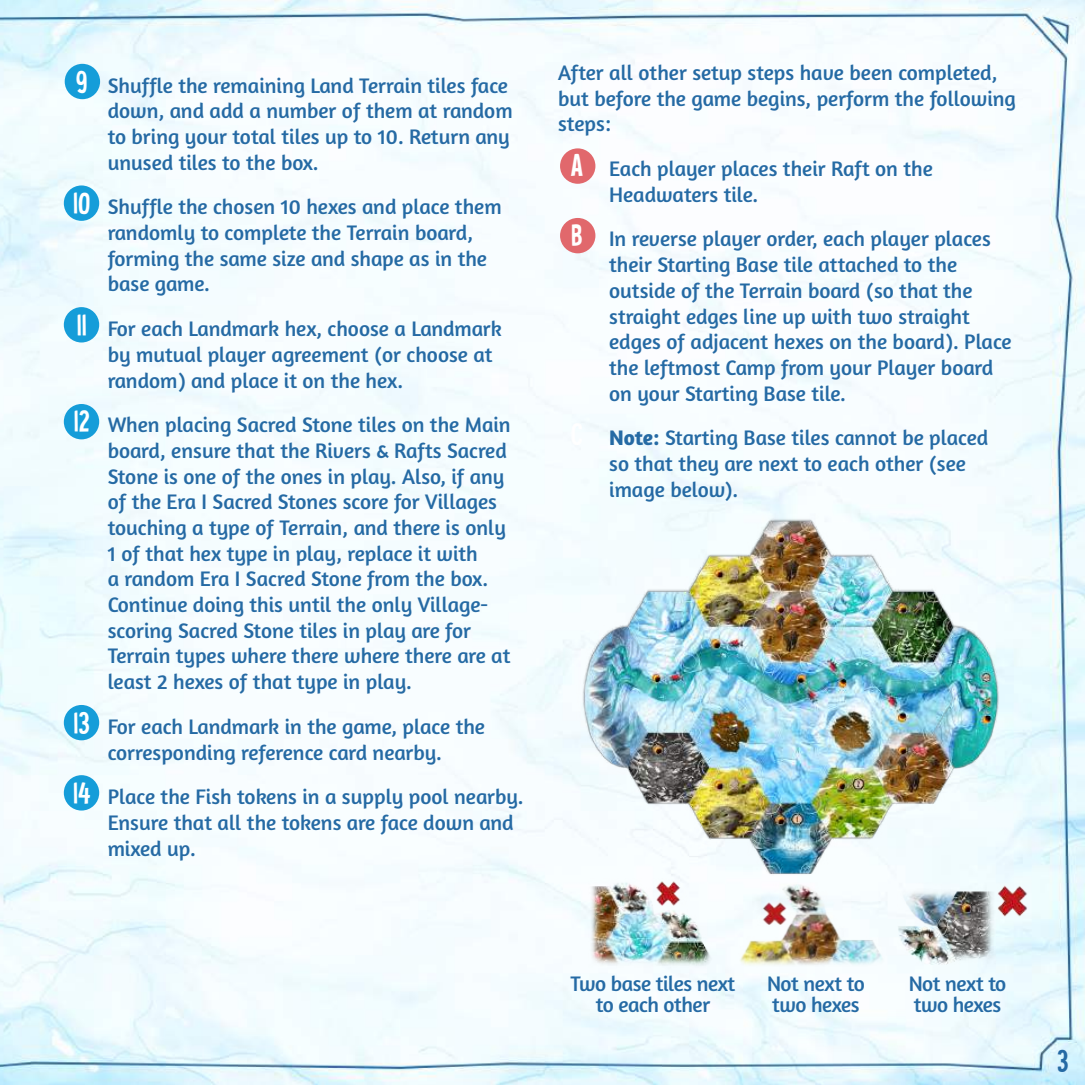
<style>
.page{position:relative;width:1085px;height:1085px;background:#fff}
.page>*{position:absolute;margin:0;border:0;box-sizing:border-box;transform-origin:0 0}
.t1{font:31.72px "Tournedos";color:#256aa4}
.t2{font:21.38px/25.7px "Amaranth";color:#256aa4}
.t3{font:21.38px/21.2px "Amaranth";letter-spacing:-.02em;color:#256aa4}
.s1{font-family:"Tournedos";font-size:31.5px;color:#fff}
.s2{font-weight:700}
</style>
<div class="page">
<img style="left:0;top:0;width:1084px;height:1084px">
<div style="left:560px;top:148px;width:35px;height:36px;background:#e1686c;border-radius:50%"></div>
<div style="left:560px;top:218px;width:35px;height:35px;background:#e1686c;border-radius:50%"></div>
<div style="left:64px;top:704px;width:35px;height:36px;background:#159dd9;border-radius:50%"></div>
<div style="left:64px;top:775px;width:35px;height:35px;background:#159dd9;border-radius:50%"></div>
<div style="left:65px;top:64px;width:35px;height:35px;background:#159dd9;border-radius:50%"></div>
<div style="left:64px;top:185px;width:35px;height:36px;background:#159dd9;border-radius:50%"></div>
<div style="left:64px;top:307px;width:35px;height:35px;background:#159dd9;border-radius:50%"></div>
<div style="left:64px;top:404px;width:35px;height:35px;background:#159dd9;border-radius:50%"></div>
<img style="left:576px;top:513px;width:428px;height:362px">
<img style="left:588px;top:878px;width:124px;height:89px">
<img style="left:737px;top:881px;width:150px;height:87px">
<img style="left:897px;top:882px;width:130px;height:82px">
<p class="t2" style="left:108px;top:72px;width:406px;text-indent:-31px"><span class="s1">9</span> Shuffle the remaining Land Terrain tiles face down, and add a number of them at random to bring your total tiles up to 10. Return any unused tiles to the box.</p>
<p class="t2" style="left:108px;top:194px;width:395px;text-indent:-34px"><span class="s1">10</span> Shuffle the chosen 10 hexes and place them randomly to complete the Terrain board, forming the same size and shape as in the base game.</p>
<p class="t2" style="left:108px;top:316px;width:396px;text-indent:-31px"><span class="s1">11</span> For each Landmark hex, choose a Landmark by mutual player agreement (or choose at random) and place it on the hex.</p>
<p class="t2" style="left:108px;top:412px;width:404px;text-indent:-34px"><span class="s1">12</span> When placing Sacred Stone tiles on the Main board, ensure that the Rivers &amp; Rafts Sacred Stone is one of the ones in play. Also, if any of the Era I Sacred Stones score for Villages touching a type of Terrain, and there is only 1 of that hex type in play, replace it with<br>a random Era I Sacred Stone from the box.<br>Continue doing this until the only Village&shy;scoring Sacred Stone tiles in play are for Terrain types where there where there are at least 2 hexes of that type in play.</p>
<p class="t2" style="left:74px;top:713px;width:412px;text-align:center"><span class="s1">13</span> For each Landmark in the game, place the corresponding reference card nearby.</p>
<p class="t2" style="left:108px;top:783px;width:417px;text-indent:-34px"><span class="s1">14</span> Place the Fish tokens in a supply pool nearby.<br>Ensure that all the tokens are face down and mixed up.</p>
<p class="t2" style="left:558px;top:59px;width:459px">After all other setup steps have been completed, but before the game begins, perform the following steps:</p>
<p class="t2" style="left:609px;top:156px;width:325px;text-indent:-38px"><span class="s1">a</span> Each player places their Raft on the<br>Headwaters tile.</p>
<p class="t2" style="left:609px;top:226px;width:404px;text-indent:-38px"><span class="s1">b</span> In reverse player order, each player places their Starting Base tile attached to the outside of the Terrain board (so that the straight edges line up with two straight edges of adjacent hexes on the board). Place the leftmost Camp from your Player board on your Starting Base tile.</p>
<p class="t2" style="left:609px;top:425px;width:380px;text-indent:-38px"><span class="s1">c</span> <span class="s2">Note:</span> Starting Base tiles cannot be placed so that they are next to each other (see image below).</p>
<p class="t3" style="left:570px;top:973px;width:166px;text-align:center">Two base tiles next to each other</p>
<p class="t3" style="left:767px;top:973px;width:99px">Not next to two hexes</p>
<p class="t3" style="left:908px;top:973px;width:99px">Not next to two hexes</p>
<h1 class="t1" style="left:1057px;top:1042px;width:12px">3</h1>
</div>
